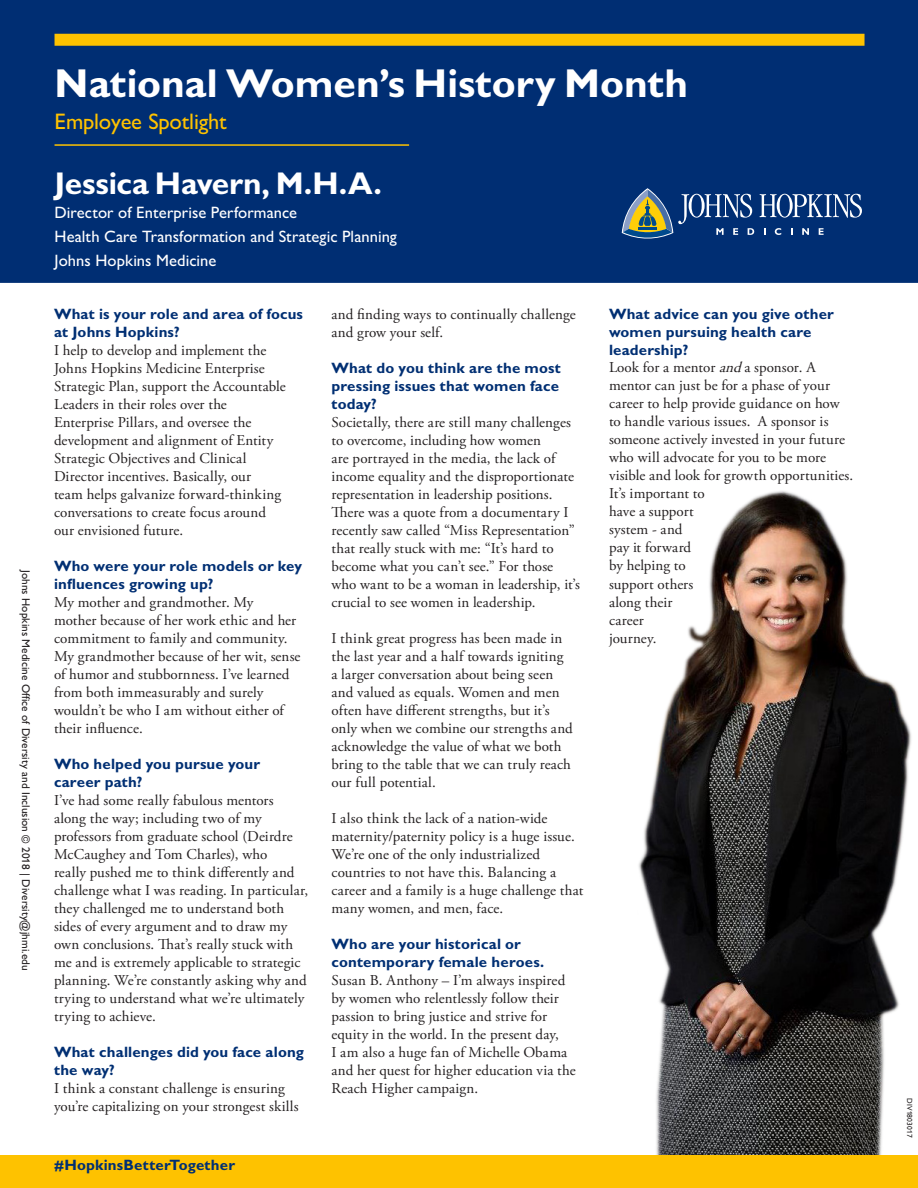
<style>
.page{position:relative;width:918px;height:1188px;background:#fff}
.page>*{position:absolute;margin:0;border:0;box-sizing:border-box;transform-origin:0 0}
.H32_bold-master{font:700 40.5px "Gill Sans MT Std";color:#fff}
.H32_bold-master-2{font:700 31.5px "Gill Sans MT Std";letter-spacing:-.01em;color:#fff}
.S13_medium-master{font:500 22.5px "Gill Sans MT Std";letter-spacing:-.01em;color:#fec200}
.S9_-_master_no_inden{font:500 16.5px "Gill Sans MT Std";letter-spacing:.005em;color:#fff}
.T10_5-master{font:15px/18px "Adobe Garamond Pro";letter-spacing:.005em;color:#231f20}
.T10_5-master-2{font:700 15px/18px "Gill Sans MT Std";letter-spacing:.01em;color:#002f73}
.Diversity_credit_lin{font:500 11.25px "Gill Sans MT Std";color:#231f20}
.Job_number{font:500 7.5px "Gill Sans MT Std";letter-spacing:.02em;color:#231f20}
.s1{font-family:"Gill Sans MT Std";font-weight:700;color:#002f73}
.s2{font-style:italic}
</style>
<div class="page">
<img style="left:638px;top:491px;width:273px;height:664px">
<div style="left:0;top:0;width:918px;height:283px;background:#002e73"></div>
<div style="left:55px;top:34px;width:810px;height:12px;background:#fec200"></div>
<hr style="left:55px;top:144px;width:354px;height:2px;background:#fec200">
<svg style="left:775px;top:228px;width:6px;height:7px"></svg>
<svg style="left:791px;top:228px;width:2px;height:7px"></svg>
<svg style="left:802px;top:228px;width:7px;height:7px"></svg>
<svg style="left:819px;top:228px;width:5px;height:7px"></svg>
<svg style="left:760px;top:194px;width:102px;height:24px"></svg>
<svg style="left:622px;top:188px;width:132px;height:51px;background:#3c5c7f"></svg>
<div style="left:0;top:1155px;width:918px;height:33px;background:#fec200"></div>
<p class="Diversity_credit_lin" style="left:33px;top:570px;width:402px;rotate:90deg">Johns Hopkins Medicine Office of Diversity and Inclusion © 2018 | Diversity@jhmi.edu</p>
<p class="H32_bold-master" style="left:55px;top:58px;width:635px">National Women’s History Month</p>
<p class="S13_medium-master" style="left:55px;top:108px;width:174px">Employee Spotlight</p>
<p class="H32_bold-master-2" style="left:55px;top:163px;width:329px">Jessica Havern, M.H.A.</p>
<p class="S9_-_master_no_inden" style="left:55px;top:202px;width:244px">Director of Enterprise Performance</p>
<p class="S9_-_master_no_inden" style="left:55px;top:226px;width:344px">Health Care Transformation and Strategic Planning</p>
<p class="S9_-_master_no_inden" style="left:55px;top:250px;width:163px">Johns Hopkins Medicine</p>
<p class="T10_5-master-2" style="left:54px;top:304px;width:251px">What is your role and area of focus at Johns Hopkins?</p>
<p class="T10_5-master" style="left:54px;top:341px;width:233px">I help to develop and implement the Johns Hopkins Medicine Enterprise Strategic Plan, support the Accountable Leaders in their roles over the Enterprise Pillars, and oversee the development and alignment of Entity Strategic Objectives and Clinical Director incentives. Basically, our<br>team helps galvanize forward-thinking conversations to create focus around our envisioned future.</p>
<p class="T10_5-master-2" style="left:54px;top:556px;width:250px">Who were your role models or key influences growing up?</p>
<p class="T10_5-master" style="left:54px;top:593px;width:248px">My mother and grandmother. My<br>mother because of her work ethic and her commitment to family and community.<br>My grandmother because of her wit, sense of humor and stubbornness. I’ve learned from both immeasurably and surely wouldn’t be who I am without either of their influence.</p>
<p class="T10_5-master-2" style="left:54px;top:754px;width:208px">Who helped you pursue your career path?</p>
<p class="T10_5-master" style="left:54px;top:791px;width:256px">I’ve had some really fabulous mentors along the way; including two of my professors from graduate school (Deirdre McCaughey and Tom Charles), who<br>really pushed me to think differently and challenge what I was reading. In particular, they challenged me to understand both sides of every argument and to draw my own conclusions. That’s really stuck with me and is extremely applicable to strategic planning. We’re constantly asking why and trying to understand what we’re ultimately trying to achieve.</p>
<p class="T10_5-master-2" style="left:54px;top:1042px;width:251px">What challenges did you face along the way?</p>
<p class="T10_5-master" style="left:54px;top:1079px;width:246px">I think a constant challenge is ensuring you’re capitalizing on your strongest skills</p>
<p class="T10_5-master-2" style="left:54px;top:1155px;width:183px">#HopkinsBetterTogether</p>
<p class="T10_5-master" style="left:332px;top:306px;width:246px">and finding ways to continually challenge and grow your self.</p>
<p class="T10_5-master-2" style="left:332px;top:359px;width:231px">What do you think are the most pressing issues that women face today?</p>
<p class="T10_5-master" style="left:332px;top:414px;width:250px">Societally, there are still many challenges to overcome, including how women<br>are portrayed in the media, the lack of income equality and the disproportionate representation in leadership positions.<br>There was a quote from a documentary I recently saw called “Miss Representation” that really stuck with me: “It’s hard to become what you can’t see.” For those who want to be a woman in leadership, it’s crucial to see women in leadership.</p>
<p class="T10_5-master" style="left:332px;top:630px;width:243px">I think great progress has been made in the last year and a half towards igniting a larger conversation about being seen and valued as equals. Women and men often have different strengths, but it’s only when we combine our strengths and acknowledge the value of what we both bring to the table that we can truly reach our full potential.</p>
<p class="T10_5-master" style="left:332px;top:810px;width:254px">I also think the lack of a nation-wide maternity/paternity policy is a huge issue.<br>We’re one of the only industrialized countries to not have this. Balancing a career and a family is a huge challenge that many women, and men, face.</p>
<p class="T10_5-master-2" style="left:332px;top:935px;width:214px">Who are your historical or contemporary female heroes.</p>
<p class="T10_5-master" style="left:332px;top:972px;width:246px">Susan B. Anthony – I’m always inspired by women who relentlessly follow their passion to bring justice and strive for equity in the world. In the present day,<br>I am also a huge fan of Michelle Obama and her quest for higher education via the Reach Higher campaign.</p>
<p class="T10_5-master" style="left:609px;top:305px;width:246px"><span class="s1">What advice can you give other women pursuing health care leadership?<br></span>Look for a mentor <span class="s2">and</span>a sponsor. A mentor can just be for a phase of your career to help provide guidance on how to handle various issues. A sponsor is someone actively invested in your future who will advocate for you to be more visible and look for growth opportunities.<br>It’s important to<br>have a support<br>system - and<br>pay it forward<br>by helping to<br>support others<br>along their<br>career<br>journey.</p>
<p class="Job_number" style="left:914px;top:1098px;width:41px;rotate:90deg">DIV1803017</p>
</div>
